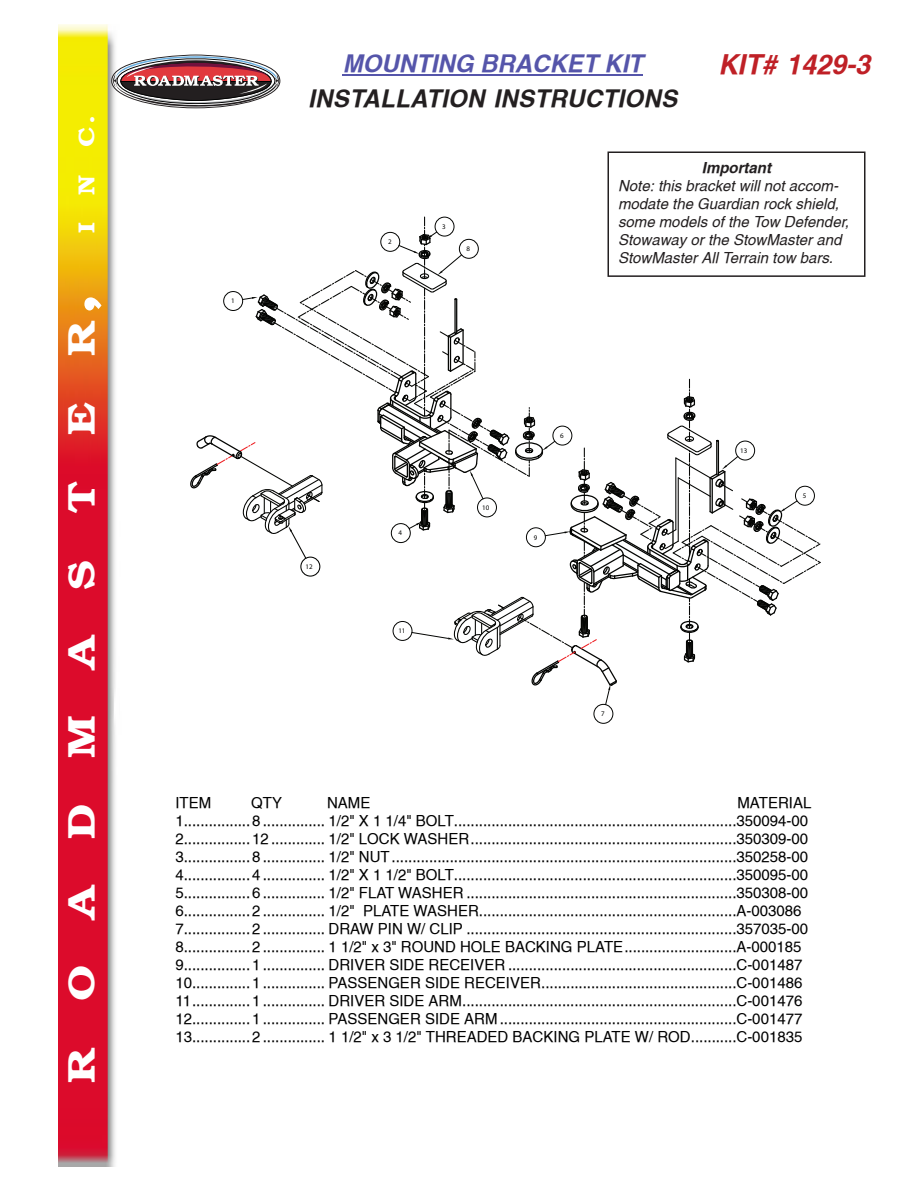
<style>
.page{position:relative;width:918px;height:1188px;background:#fff}
.page>*{position:absolute;margin:0;border:0;box-sizing:border-box;transform-origin:0 0}
.Helv_10pt{font:700 37.5px "Brooklyn";color:#fff;scale:1.2 1}
.t1{font:italic 700 27px "Switzerland";color:#bf2026}
.t2{font:italic 700 24px/34.3px "Switzerland";letter-spacing:.015em;color:#231f20;text-align:center}
.Helv_10pt-2{font:700 22.5px "Brooklyn";color:#fff;scale:1.2 1}
.t3{font:15px "Switzerland";color:#000}
.t4{font:italic 15px/18px "Switzerland";color:#231f20}
.t5{font:italic 700 15px "Switzerland";color:#231f20}
.t6{font:6.9px "Myriad Pro";color:#040503}
.s1{font-size:60px}
.s2{color:#55a}
</style>
<div class="page">
<img style="left:58px;top:24px;width:57px;height:1143px">
<hr style="left:343px;top:75px;width:300px;height:1px;background:#55a">
<svg style="left:111px;top:55px;width:170px;height:61px"></svg>
<div style="left:594px;top:704px;width:19px;height:20px;border:1px solid #040503;border-radius:50%"></div>
<svg style="left:190px;top:217px;width:630px;height:488px"></svg>
<div style="left:608px;top:152px;width:258px;height:125px;border:2px solid #231f20"></div>
<p class="Helv_10pt-2" style="left:73px;top:233px;width:101px;rotate:-90deg">I N C.</p>
<p class="Helv_10pt" style="left:59px;top:1083px;width:661px;rotate:-90deg">R O A D M A S T E R<span class="s1">,</span></p>
<p class="t2" style="left:308px;top:47px;width:370px"><span class="s2">MOUNTING BRACKET KIT<br></span>INSTALLATION INSTRUCTIONS</p>
<p class="t1" style="left:718px;top:49px;width:154px">KIT# 1429-3</p>
<p class="t6" style="left:231px;top:297px;width:5px">1</p>
<p class="t6" style="left:306px;top:562px;width:9px">12</p>
<p class="t6" style="left:388px;top:238px;width:5px">2</p>
<p class="t6" style="left:442px;top:222px;width:5px">3</p>
<p class="t6" style="left:467px;top:245px;width:5px">8</p>
<p class="t5" style="left:702px;top:159px;width:71px">Important</p>
<p class="t4" style="left:618px;top:177px;width:233px">Note: this bracket will not accom&shy;modate the Guardian rock shield, some models of the Tow Defender,<br>Stowaway or the StowMaster and<br>StowMaster All Terrain tow bars.</p>
<p class="t6" style="left:398px;top:529px;width:5px">4</p>
<p class="t6" style="left:398px;top:627px;width:9px">11</p>
<p class="t6" style="left:482px;top:503px;width:9px">10</p>
<p class="t6" style="left:560px;top:431px;width:5px">6</p>
<p class="t6" style="left:534px;top:533px;width:5px">9</p>
<p class="t6" style="left:601px;top:710px;width:5px">7</p>
<p class="t6" style="left:740px;top:446px;width:9px">13</p>
<p class="t6" style="left:803px;top:492px;width:5px">5</p>
<p class="t3" style="left:176px;top:793px;width:37px">ITEM</p>
<p class="t3" style="left:251px;top:793px;width:32px">QTY</p>
<p class="t3" style="left:327px;top:793px;width:45px">NAME</p>
<p class="t3" style="left:737px;top:793px;width:75px">MATERIAL</p>
<p class="t3" style="left:176px;top:811px;width:634px">1................8 ............... 1/2" X 1 1/4" BOLT....................................................................350094-00</p>
<p class="t3" style="left:176px;top:829px;width:634px">2................12 ............. 1/2" LOCK WASHER................................................................350309-00</p>
<p class="t3" style="left:176px;top:847px;width:634px">3................8 ............... 1/2" NUT...................................................................................350258-00</p>
<p class="t3" style="left:176px;top:865px;width:634px">4................4 ............... 1/2" X 1 1/2" BOLT....................................................................350095-00</p>
<p class="t3" style="left:176px;top:883px;width:634px">5................6 ............... 1/2" FLAT WASHER .................................................................350308-00</p>
<p class="t3" style="left:176px;top:901px;width:628px">6................2 ............... 1/2" PLATE WASHER..............................................................A-003086</p>
<p class="t3" style="left:175px;top:919px;width:634px">7................2 ............... DRAW PIN W/ CLIP .................................................................357035-00</p>
<p class="t3" style="left:176px;top:937px;width:628px">8................2 ............... 1 1/2" x 3" ROUND HOLE BACKING PLATE...........................A-000185</p>
<p class="t3" style="left:176px;top:955px;width:628px">9................1 ............... DRIVER SIDE RECEIVER .......................................................C-001487</p>
<p class="t3" style="left:176px;top:973px;width:628px">10..............1 ............... PASSENGER SIDE RECEIVER...............................................C-001486</p>
<p class="t3" style="left:176px;top:991px;width:628px">11..............1 ............... DRIVER SIDE ARM..................................................................C-001476</p>
<p class="t3" style="left:176px;top:1009px;width:628px">12..............1 ............... PASSENGER SIDE ARM .........................................................C-001477</p>
<p class="t3" style="left:176px;top:1027px;width:628px">13..............2 ............... 1 1/2" x 3 1/2" THREADED BACKING PLATE W/ ROD...........C-001835</p>
</div>
